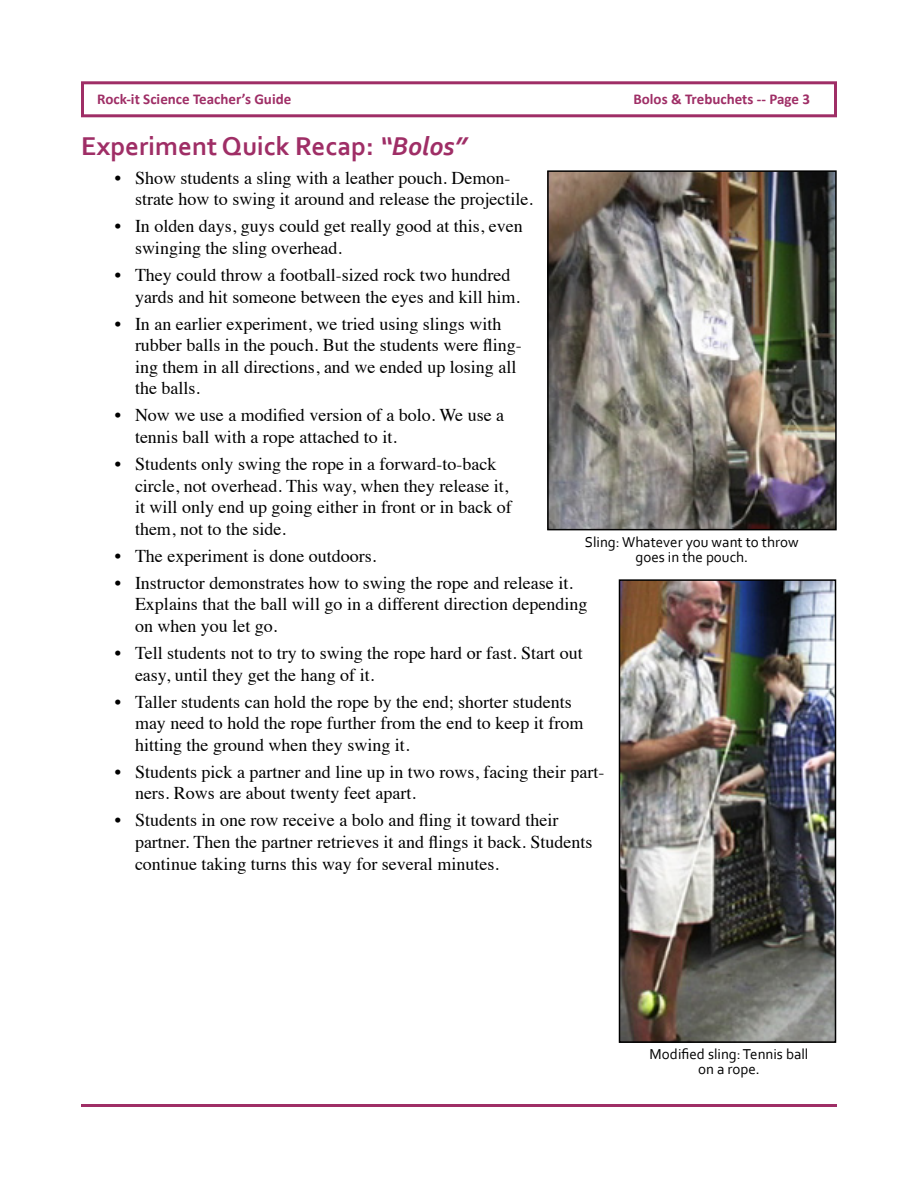
<style>
.page{position:relative;width:918px;height:1188px;background:#fff}
.page>*{position:absolute;margin:0;border:0;box-sizing:border-box;transform-origin:0 0}
.t1{font:700 27px "Corbel";color:#9f2e66}
.t2{font:18px/21.6px "Times";color:#000}
.t3{font:15px/15px "Corbel";color:#000;text-align:center}
.t4{font:700 15px "Calibri";color:#9f2e66}
.s1{font-style:italic}
</style>
<div class="page">
<div style="left:81px;top:81px;width:756px;height:36px;border:3px solid #9f2e66"></div>
<hr style="left:81px;top:1104px;width:756px;height:3px;background:#9f2e66">
<img style="left:550px;top:173px;width:284px;height:354px">
<div style="left:547px;top:170px;width:290px;height:360px;border:2px solid #000"></div>
<img style="left:622px;top:582px;width:211px;height:458px">
<div style="left:619px;top:579px;width:217px;height:464px;border:2px solid #000"></div>
<p class="t4" style="left:97px;top:89px;width:196px">Rock-it Science Teacher’s Guide</p>
<p class="t4" style="left:633px;top:89px;width:178px">Bolos &amp; Trebuchets -- Page 3</p>
<h1 class="t1" style="left:81px;top:129px;width:387px">Experiment Quick Recap: <span class="s1">“Bolos”</span></h1>
<p class="t2" style="left:135px;top:165px;width:397px;text-indent:-20px">• Show students a sling with a leather pouch. Demon&shy;strate how to swing it around and release the projectile.</p>
<p class="t2" style="left:135px;top:214px;width:389px;text-indent:-20px">• In olden days, guys could get really good at this, even swinging the sling overhead.</p>
<p class="t2" style="left:135px;top:263px;width:384px;text-indent:-20px">• They could throw a football-sized rock two hundred yards and hit someone between the eyes and kill him.</p>
<p class="t2" style="left:135px;top:311px;width:388px;text-indent:-20px">• In an earlier experiment, we tried using slings with rubber balls in the pouch. But the students were fling&shy;ing them in all directions, and we ended up losing all the balls.</p>
<p class="t2" style="left:135px;top:403px;width:371px;text-indent:-20px">• Now we use a modified version of a bolo. We use a tennis ball with a rope attached to it.</p>
<p class="t2" style="left:135px;top:452px;width:378px;text-indent:-20px">• Students only swing the rope in a forward-to-back circle, not overhead. This way, when they release it, it will only end up going either in front or in back of them, not to the side.</p>
<p class="t2" style="left:115px;top:543px;width:261px">• The experiment is done outdoors.</p>
<p class="t2" style="left:135px;top:570px;width:454px;text-indent:-20px">• Instructor demonstrates how to swing the rope and release it.<br>Explains that the ball will go in a different direction depending on when you let go.</p>
<p class="t2" style="left:135px;top:641px;width:449px;text-indent:-20px">• Tell students not to try to swing the rope hard or fast. Start out easy, until they get the hang of it.</p>
<p class="t2" style="left:135px;top:689px;width:450px;text-indent:-20px">• Taller students can hold the rope by the end; shorter students may need to hold the rope further from the end to keep it from hitting the ground when they swing it.</p>
<p class="t2" style="left:135px;top:759px;width:471px;text-indent:-20px">• Students pick a partner and line up in two rows, facing their part&shy;ners. Rows are about twenty feet apart.</p>
<p class="t2" style="left:135px;top:808px;width:459px;text-indent:-20px">• Students in one row receive a bolo and fling it toward their partner. Then the partner retrieves it and flings it back. Students continue taking turns this way for several minutes.</p>
<p class="t3" style="left:585px;top:534px;width:216px">Sling: Whatever you want to throw goes in the pouch.</p>
<p class="t3" style="left:650px;top:1046px;width:160px">Modified sling: Tennis ball on a rope.</p>
</div>
